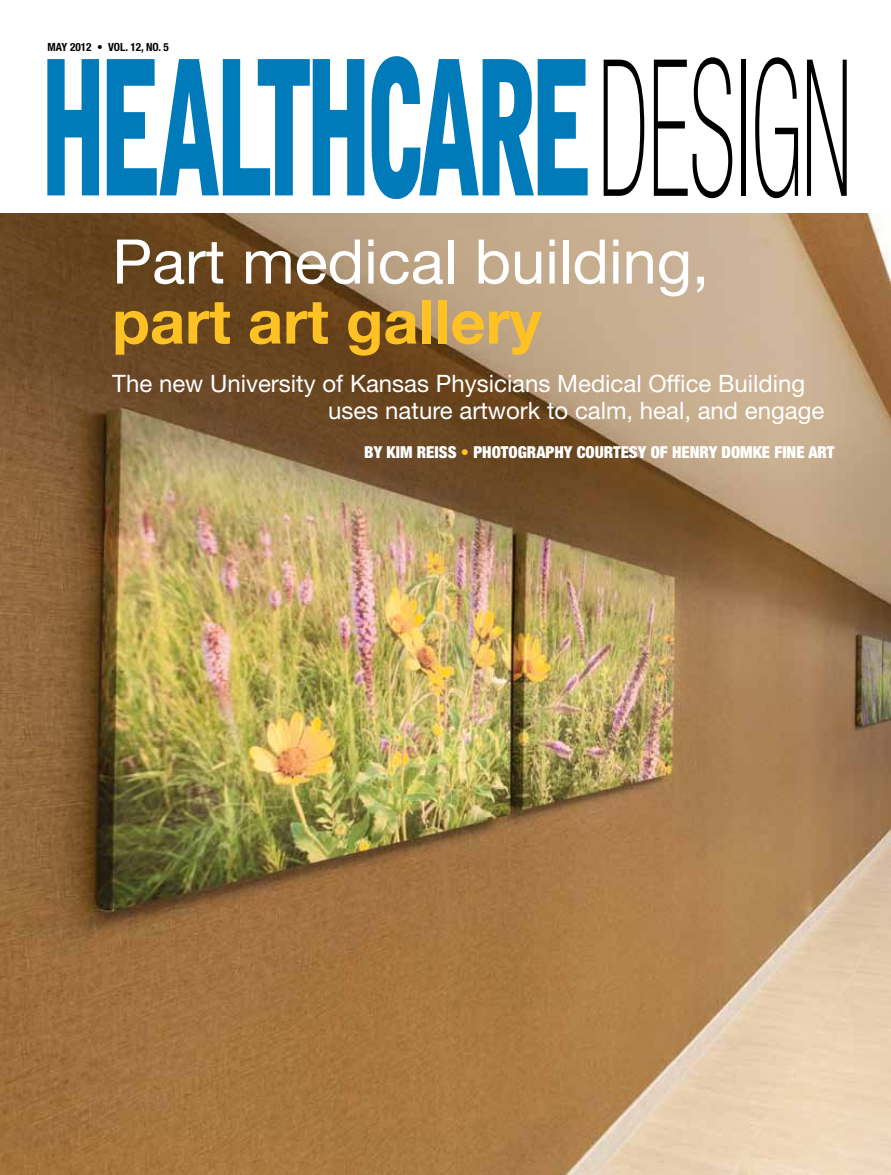
<style>
.page{position:relative;width:891px;height:1175px;background:#fff}
.page>*{position:absolute;margin:0;border:0;box-sizing:border-box;transform-origin:0 0}
.t1{font:61.5px "Helvetica Neue LT Std";color:#fff}
.t2{font:700 61.5px "Helvetica Neue LT Std";color:#fec225}
.t3{font:24px/27px "Helvetica Neue LT Std";color:#fff}
.t4{font:900 condensed 16.5px "Helvetica Neue LT Std";color:#fff}
.t5{font:700 condensed 11.25px "Helvetica Neue LT Std";color:#000}
.s1{color:#fec225}
</style>
<div class="page">
<img style="left:0;top:214px;width:891px;height:960px">
<svg style="left:47px;top:59px;width:52px;height:137px"></svg>
<svg style="left:106px;top:59px;width:259px;height:137px"></svg>
<svg style="left:371px;top:56px;width:217px;height:144px"></svg>
<svg style="left:604px;top:60px;width:40px;height:136px"></svg>
<svg style="left:654px;top:57px;width:78px;height:141px"></svg>
<hr style="left:742px;top:60px;width:4px;height:136px;background:#000">
<svg style="left:755px;top:57px;width:43px;height:141px"></svg>
<svg style="left:807px;top:60px;width:40px;height:136px"></svg>
<p class="t5" style="left:48px;top:40px;width:123px">MAY 2012 • VOL. 12, NO. 5</p>
<h1 class="t1" style="left:112px;top:225px;width:598px">Part medical building,</h1>
<h1 class="t2" style="left:112px;top:283px;width:431px">part art gallery</h1>
<p class="t3" style="left:328px;top:369px;width:498px;text-indent:-216px">The new University of Kansas Physicians Medical Office Building uses nature artwork to calm, heal, and engage</p>
<p class="t4" style="left:364px;top:441px;width:266px">BY KIM REISS <span class="s1">•</span> PHOTOGRAPHY COURTESY</p>
<p class="t4" style="left:651px;top:441px;width:185px">OF HENRY DOMKE FINE ART</p>
</div>
